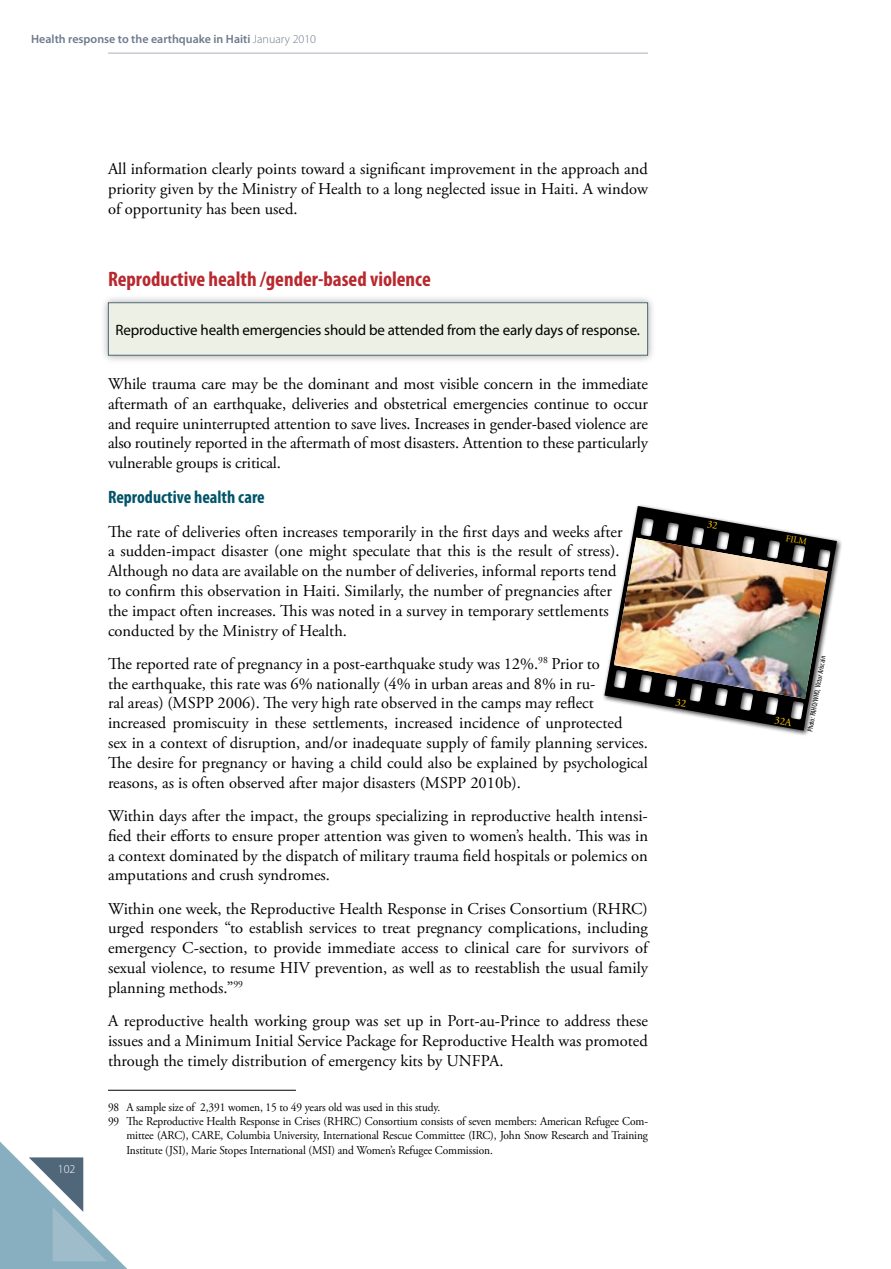
<style>
.page{position:relative;width:891px;height:1269px;background:#fff}
.page>*{position:absolute;margin:0;border:0;box-sizing:border-box;transform-origin:0 0}
.t1{font:700 condensed 21px "Myriad Pro";color:#b8292f}
.t2{font:700 condensed 18px "Myriad Pro";color:#005468}
.t3{font:16.5px/19.8px "Adobe Garamond Pro";color:#000;text-align:justify}
.t4{font:15px "Myriad Pro";letter-spacing:-.01em;color:#000}
.t5{font:12px "Adobe Garamond Pro";letter-spacing:-.01em;color:#000;scale:.95 1}
.t6{font:600 12px "Myriad Pro";color:#6d7b8d}
.t7{font:300 12px "Myriad Pro";color:#fff}
.t8{font:9px "Adobe Garamond Pro";color:#ffcb05}
.t9{font:condensed 7.5px "Myriad Pro";color:#000}
.s1{font-weight:300}
</style>
<div class="page">
<hr style="left:108px;top:53px;width:540px;height:1px;background:#abb0bb">
<div style="left:100px;top:294px;width:556px;height:70px;background:#000;opacity:.35"></div>
<div style="left:108px;top:303px;width:540px;height:52px;background:#edf0e4"></div>
<div style="left:108px;top:302px;width:540px;height:54px;border:1px solid #50677a"></div>
<hr style="left:108px;top:1090px;width:188px;height:1px;background:#000">
<div style="left:602px;top:503px;width:241px;height:234px;background:#000;opacity:.75"></div>
<svg style="left:604px;top:506px;width:233px;height:225px"></svg>
<svg style="left:0;top:1142px;width:127px;height:127px"></svg>
<svg style="left:707px;top:520px;width:11px;height:8px"></svg>
<img style="left:614px;top:538px;width:214px;height:169px">
<svg style="left:775px;top:716px;width:18px;height:10px"></svg>
<p class="t6" style="left:31px;top:31px;width:286px">Health response to the earthquake in Haiti <span class="s1">January 2010</span></p>
<p class="t3" style="left:108px;top:159px;width:541px">All information clearly points toward a significant improvement in the approach and priority given by the Ministry of Health to a long neglected issue in Haiti. A window of opportunity has been used.</p>
<p class="t7" style="left:58px;top:1162px;width:19px">102</p>
<p class="t1" style="left:108px;top:265px;width:324px">Reproductive health /gender-based violence</p>
<p class="t4" style="left:116px;top:320px;width:526px">Reproductive health emergencies should be attended from the early days of response.</p>
<p class="t3" style="left:108px;top:374px;width:542px">While trauma care may be the dominant and most visible concern in the immediate aftermath of an earthquake, deliveries and obstetrical emergencies continue to occur and require uninterrupted attention to save lives. Increases in gender-based violence are also routinely reported in the aftermath of most disasters. Attention to these particularly vulnerable groups is critical.</p>
<p class="t2" style="left:108px;top:486px;width:158px">Reproductive health care</p>
<p class="t3" style="left:108px;top:522px;width:516px;text-align:left">The rate of deliveries often increases temporarily in the first days and weeks after a sudden-impact disaster (one might speculate that this is the result of stress).<br>Although no data are available on the number of deliveries, informal reports tend to confirm this observation in Haiti. Similarly, the number of pregnancies after the impact often increases. This was noted in a survey in temporary settlements conducted by the Ministry of Health.</p>
<p class="t3" style="left:108px;top:654px;width:542px;text-align:left">The reported rate of pregnancy in a post-earthquake study was 12%.<sup>98</sup> Prior to<br>the earthquake, this rate was 6% nationally (4% in urban areas and 8% in ru-<br>ral areas) (MSPP 2006). The very high rate observed in the camps may reflect increased promiscuity in these settlements, increased incidence of unprotected<br>sex in a context of disruption, and/or inadequate supply of family planning services.<br>The desire for pregnancy or having a child could also be explained by psychological reasons, as is often observed after major disasters (MSPP 2010b).</p>
<p class="t3" style="left:108px;top:806px;width:541px">Within days after the impact, the groups specializing in reproductive health intensi&shy;fied their efforts to ensure proper attention was given to women’s health. This was in a context dominated by the dispatch of military trauma field hospitals or polemics on amputations and crush syndromes.</p>
<p class="t3" style="left:108px;top:899px;width:542px">Within one week, the Reproductive Health Response in Crises Consortium (RHRC) urged responders “to establish services to treat pregnancy complications, including emergency C-section, to provide immediate access to clinical care for survivors of sexual violence, to resume HIV prevention, as well as to reestablish the usual family planning methods.”<sup>99</sup></p>
<p class="t3" style="left:108px;top:1012px;width:542px">A reproductive health working group was set up in Port-au-Prince to address these issues and a Minimum Initial Service Package for Reproductive Health was promoted through the timely distribution of emergency kits by UNFPA.</p>
<p class="t5" style="left:108px;top:1100px;width:351px">98 A sample size of 2,391 women, 15 to 49 years old was used in this study.</p>
<p class="t5" style="left:108px;top:1114px;width:570px">99 The Reproductive Health Response in Crises (RHRC) Consortium consists of seven members: American Refugee Com-</p>
<p class="t5" style="left:126px;top:1128px;width:551px">mittee (ARC), CARE, Columbia University, International Rescue Committee (IRC), John Snow Research and Training</p>
<p class="t5" style="left:126px;top:1143px;width:387px">Institute (JSI), Marie Stopes International (MSI) and Women’s Refugee Commission.</p>
<p class="t8" style="left:787px;top:533px;width:23px;rotate:10deg">FILM</p>
<p class="t9" style="left:806px;top:731px;width:79px;rotate:-80deg">Photo: PAHO/WHO, Victor Ariscain</p>
</div>
